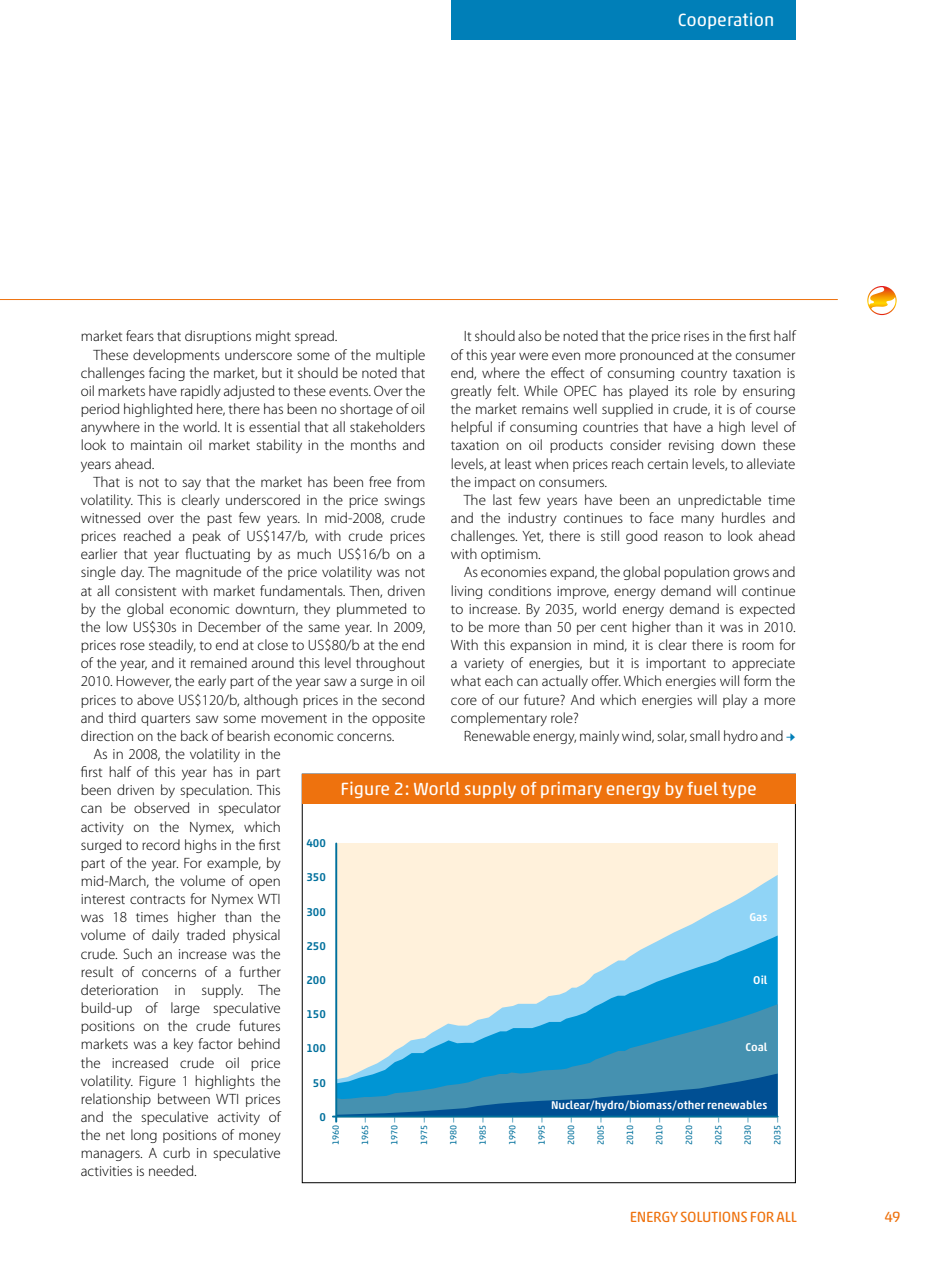
<style>
.page{position:relative;width:936px;height:1263px;background:#fff}
.page>*{position:absolute;margin:0;border:0;box-sizing:border-box;transform-origin:0 0}
.t1{font:18px "Akko Rounded Pro";color:#fff}
.t2{font:300 15px/18.1px "Myriad Pro";color:#000;text-align:justify}
.t3{font:15px "Akko Rounded Pro";letter-spacing:-.02em;color:#ee720e}
.t4{font:500 11.4px "Akko Rounded Pro";color:#fff}
.t5{font:500 11.4px "Akko Rounded Pro";color:#00709c}
.t6{font:9px "Akko Rounded Pro";color:#00709c}
.s1{font-family:"Minion Pro";font-weight:400;color:#007fb8}
</style>
<div class="page">
<hr style="left:0;top:299px;width:837px;height:1px;background:#ee720e">
<svg style="left:867px;top:286px;width:29px;height:29px"></svg>
<div style="left:451px;top:0;width:344px;height:39px;background:#007fb8"></div>
<div style="left:336px;top:843px;width:441px;height:274px;background:#fff1db"></div>
<svg style="left:337px;top:875px;width:440px;height:60px"></svg>
<svg style="left:337px;top:935px;width:440px;height:69px"></svg>
<svg style="left:337px;top:1004px;width:440px;height:69px"></svg>
<svg style="left:337px;top:1073px;width:440px;height:42px;background:#2379aa"></svg>
<hr style="left:333px;top:1115px;width:444px;height:2px;background:#00709c">
<hr style="left:335px;top:843px;width:2px;height:278px;background:#00709c">
<div style="left:302px;top:774px;width:493px;height:29px;background:#ee720e"></div>
<p class="t1" style="left:677px;top:9px;width:98px">Cooperation</p>
<p class="t2" style="left:451px;top:327px;width:346px;text-indent:13px">It should also be noted that the price rises in the first half of this year were even more pronounced at the consumer end, where the effect of consuming country taxation is greatly felt. While OPEC has played its role by ensuring the market remains well supplied in crude, it is of course helpful if consuming countries that have a high level of taxation on oil products consider revising down these levels, at least when prices reach certain levels, to alleviate the impact on consumers.</p>
<p class="t2" style="left:451px;top:491px;width:346px;text-indent:13px">The last few years have been an unpredictable time and the industry continues to face many hurdles and challenges. Yet, there is still good reason to look ahead with optimism.</p>
<p class="t2" style="left:451px;top:563px;width:346px;text-indent:13px">As economies expand, the global population grows and living conditions improve, energy demand will continue to increase. By 2035, world energy demand is expected to be more than 50 per cent higher than it was in 2010.<br>With this expansion in mind, it is clear there is room for a variety of energies, but it is important to appreciate what each can actually offer. Which energies will form the core of our future? And which energies will play a more complementary role?</p>
<p class="t2" style="left:463px;top:727px;width:333px">Renewable energy, mainly wind, solar, small hydro and <span class="s1">→</span></p>
<p class="t2" style="left:81px;top:327px;width:258px">market fears that disruptions might spread.</p>
<p class="t2" style="left:94px;top:345px;width:333px">These developments underscore some of the multiple</p>
<p class="t2" style="left:81px;top:364px;width:346px">challenges facing the market, but it should be noted that</p>
<p class="t2" style="left:81px;top:382px;width:346px">oil markets have rapidly adjusted to these events. Over the</p>
<p class="t2" style="left:81px;top:400px;width:346px">period highlighted here, there has been no shortage of oil</p>
<p class="t2" style="left:81px;top:418px;width:346px">anywhere in the world. It is essential that all stakeholders</p>
<p class="t2" style="left:81px;top:436px;width:346px">look to maintain oil market stability in the months and</p>
<p class="t2" style="left:81px;top:454px;width:75px">years ahead.</p>
<p class="t2" style="left:94px;top:472px;width:333px">That is not to say that the market has been free from</p>
<p class="t2" style="left:81px;top:491px;width:346px">volatility. This is clearly underscored in the price swings</p>
<p class="t2" style="left:81px;top:509px;width:346px">witnessed over the past few years. In mid-2008, crude</p>
<p class="t2" style="left:81px;top:527px;width:346px">prices reached a peak of US$147/b, with crude prices</p>
<p class="t2" style="left:81px;top:545px;width:346px">earlier that year fluctuating by as much US$16/b on a</p>
<p class="t2" style="left:81px;top:563px;width:346px">single day. The magnitude of the price volatility was not</p>
<p class="t2" style="left:81px;top:581px;width:346px">at all consistent with market fundamentals. Then, driven</p>
<p class="t2" style="left:81px;top:599px;width:346px">by the global economic downturn, they plummeted to</p>
<p class="t2" style="left:81px;top:618px;width:346px">the low US$30s in December of the same year. In 2009,</p>
<p class="t2" style="left:81px;top:636px;width:346px">prices rose steadily, to end at close to US$80/b at the end</p>
<p class="t2" style="left:81px;top:654px;width:346px">of the year, and it remained around this level throughout</p>
<p class="t2" style="left:81px;top:672px;width:346px">2010. However, the early part of the year saw a surge in oil</p>
<p class="t2" style="left:81px;top:690px;width:346px">prices to above US$120/b, although prices in the second</p>
<p class="t2" style="left:81px;top:708px;width:346px">and third quarters saw some movement in the opposite</p>
<p class="t2" style="left:81px;top:727px;width:315px">direction on the back of bearish economic concerns.</p>
<p class="t2" style="left:94px;top:745px;width:189px">As in 2008, the volatility in the</p>
<p class="t2" style="left:81px;top:763px;width:201px">first half of this year has in part</p>
<p class="t2" style="left:81px;top:781px;width:201px">been driven by speculation. This</p>
<p class="t2" style="left:81px;top:799px;width:201px">can be observed in speculator</p>
<p class="t2" style="left:81px;top:817px;width:201px">activity on the Nymex, which</p>
<p class="t2" style="left:81px;top:835px;width:201px">surged to record highs in the first</p>
<p class="t2" style="left:81px;top:854px;width:201px">part of the year. For example, by</p>
<p class="t2" style="left:81px;top:872px;width:201px">mid-March, the volume of open</p>
<p class="t2" style="left:81px;top:890px;width:201px">interest contracts for Nymex WTI</p>
<p class="t2" style="left:81px;top:908px;width:201px">was 18 times higher than the</p>
<p class="t2" style="left:81px;top:926px;width:201px">volume of daily traded physical</p>
<p class="t2" style="left:81px;top:944px;width:201px">crude. Such an increase was the</p>
<p class="t2" style="left:81px;top:962px;width:201px">result of concerns of a further</p>
<p class="t2" style="left:81px;top:981px;width:201px">deterioration in supply. The</p>
<p class="t2" style="left:81px;top:999px;width:201px">build-up of large speculative</p>
<p class="t2" style="left:81px;top:1017px;width:201px">positions on the crude futures</p>
<p class="t2" style="left:81px;top:1035px;width:201px">markets was a key factor behind</p>
<p class="t2" style="left:81px;top:1053px;width:201px">the increased crude oil price</p>
<p class="t2" style="left:81px;top:1071px;width:201px">volatility. Figure 1 highlights the</p>
<p class="t2" style="left:81px;top:1090px;width:201px">relationship between WTI prices</p>
<p class="t2" style="left:81px;top:1108px;width:201px">and the speculative activity of</p>
<p class="t2" style="left:81px;top:1126px;width:201px">the net long positions of money</p>
<p class="t2" style="left:81px;top:1144px;width:201px">managers. A curb in speculative</p>
<p class="t2" style="left:81px;top:1162px;width:117px">activities is needed.</p>
<p class="t1" style="left:340px;top:778px;width:418px">Figure 2: World supply of primary energy by fuel type</p>
<p class="t5" style="left:306px;top:836px;width:21px">400</p>
<p class="t5" style="left:306px;top:870px;width:21px">350</p>
<p class="t5" style="left:306px;top:905px;width:21px">300</p>
<p class="t5" style="left:306px;top:939px;width:21px">250</p>
<p class="t5" style="left:306px;top:973px;width:21px">200</p>
<p class="t5" style="left:306px;top:1007px;width:21px">150</p>
<p class="t5" style="left:306px;top:1041px;width:21px">100</p>
<p class="t5" style="left:313px;top:1076px;width:15px">50</p>
<p class="t5" style="left:319px;top:1110px;width:8px">0</p>
<p class="t4" style="left:749px;top:910px;width:19px">Gas</p>
<p class="t4" style="left:753px;top:973px;width:16px">Oil</p>
<p class="t4" style="left:745px;top:1040px;width:23px">Coal</p>
<p class="t4" style="left:551px;top:1098px;width:218px">Nuclear/hydro/biomass/other renewables</p>
<p class="t6" style="left:330px;top:1145px;width:30px;rotate:-90deg">1960 —</p>
<p class="t6" style="left:359px;top:1145px;width:30px;rotate:-90deg">1965 —</p>
<p class="t6" style="left:389px;top:1145px;width:30px;rotate:-90deg">1970 —</p>
<p class="t6" style="left:418px;top:1145px;width:30px;rotate:-90deg">1975 —</p>
<p class="t6" style="left:448px;top:1145px;width:30px;rotate:-90deg">1980 —</p>
<p class="t6" style="left:477px;top:1145px;width:30px;rotate:-90deg">1985 —</p>
<p class="t6" style="left:507px;top:1145px;width:30px;rotate:-90deg">1990 —</p>
<p class="t6" style="left:536px;top:1145px;width:30px;rotate:-90deg">1995 —</p>
<p class="t6" style="left:565px;top:1145px;width:30px;rotate:-90deg">2000 —</p>
<p class="t6" style="left:595px;top:1145px;width:30px;rotate:-90deg">2005 —</p>
<p class="t6" style="left:624px;top:1145px;width:30px;rotate:-90deg">2010 —</p>
<p class="t6" style="left:654px;top:1145px;width:30px;rotate:-90deg">2010 —</p>
<p class="t6" style="left:683px;top:1145px;width:30px;rotate:-90deg">2020 —</p>
<p class="t6" style="left:713px;top:1145px;width:30px;rotate:-90deg">2025 —</p>
<p class="t6" style="left:742px;top:1145px;width:30px;rotate:-90deg">2030 —</p>
<p class="t6" style="left:771px;top:1145px;width:30px;rotate:-90deg">2035 —</p>
<p class="t3" style="left:629px;top:1207px;width:168px">Energy Solutions For All</p>
<p class="t3" style="left:884px;top:1207px;width:18px">49</p>
</div>
